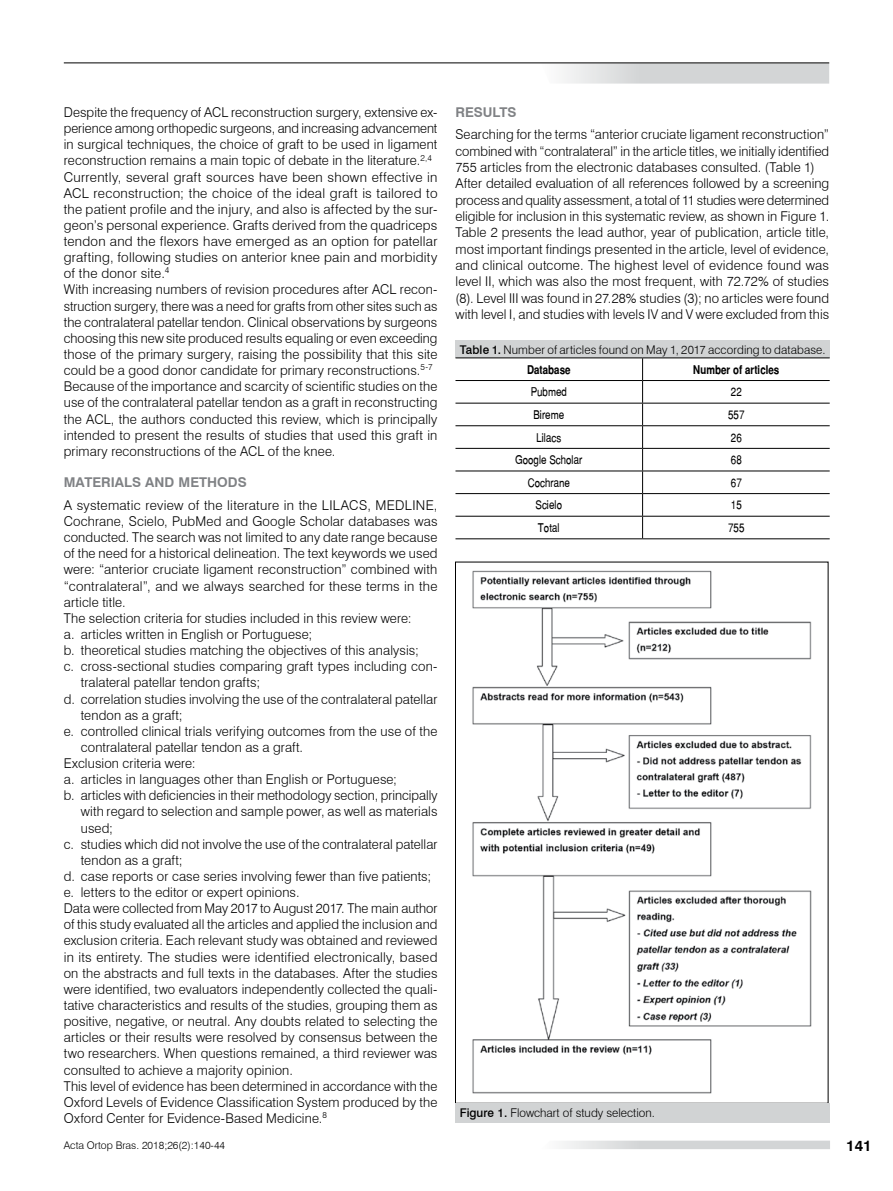
<style>
.page{position:relative;width:893px;height:1191px;background:#fff}
.page>*{position:absolute;margin:0;border:0;box-sizing:border-box;transform-origin:0 0}
.t1{font:700 15px "Swiss 721 BT";color:#000}
.t2{font:300 13.5px/16.2px "Swiss 721 BT";letter-spacing:.01em;color:#000}
.t3{font:700 13.5px "Swiss 721 BT";color:#808285}
.t4{font:300 12px "Swiss 721 BT";letter-spacing:.005em;color:#000}
.t5{font:12px "Helvetica Narrow";color:#000}
.t6{font:700 12px "Helvetica Narrow";color:#000}
.t7{font:300 10.5px "Swiss 721 BT";color:#000}
.s1{font-weight:500}
</style>
<div class="page">
<svg style="left:563px;top:64px;width:266px;height:20px;background:#d8dadb"></svg>
<svg style="left:563px;top:1140px;width:267px;height:9px"></svg>
<hr style="left:64px;top:63px;width:765px;height:1px;background:#000">
<img style="left:472px;top:570px;width:340px;height:524px">
<div style="left:455px;top:340px;width:375px;height:18px;background:#d1d3d4"></div>
<hr style="left:455px;top:357px;width:188px;height:1px;background:#000">
<hr style="left:643px;top:357px;width:187px;height:1px;background:#000">
<hr style="left:455px;top:380px;width:188px;height:1px;background:#000">
<hr style="left:643px;top:380px;width:187px;height:1px;background:#000">
<hr style="left:455px;top:403px;width:188px;height:1px;background:#000">
<hr style="left:643px;top:403px;width:187px;height:1px;background:#000">
<hr style="left:455px;top:425px;width:188px;height:1px;background:#000">
<hr style="left:643px;top:425px;width:187px;height:1px;background:#000">
<hr style="left:455px;top:448px;width:188px;height:1px;background:#000">
<hr style="left:643px;top:448px;width:187px;height:1px;background:#000">
<hr style="left:455px;top:470px;width:188px;height:1px;background:#000">
<hr style="left:643px;top:470px;width:187px;height:1px;background:#000">
<hr style="left:455px;top:493px;width:188px;height:1px;background:#000">
<hr style="left:643px;top:493px;width:187px;height:1px;background:#000">
<hr style="left:455px;top:516px;width:188px;height:1px;background:#000">
<hr style="left:643px;top:516px;width:187px;height:1px;background:#000">
<svg style="left:642px;top:358px;width:1px;height:180px"></svg>
<hr style="left:455px;top:538px;width:188px;height:1px;background:#000">
<hr style="left:643px;top:538px;width:187px;height:1px;background:#000">
<div style="left:455px;top:1103px;width:375px;height:20px;background:#d1d3d4"></div>
<p class="t2" style="left:64px;top:104px;width:375px">Despite the frequency of ACL reconstruction surgery, extensive ex&shy;perience among orthopedic surgeons, and increasing advancement in surgical techniques, the choice of graft to be used in ligament reconstruction remains a main topic of debate in the literature.<sup>2,4<br></sup>Currently, several graft sources have been shown effective in ACL reconstruction; the choice of the ideal graft is tailored to the patient profile and the injury, and also is affected by the sur&shy;geon’s personal experience. Grafts derived from the quadriceps tendon and the flexors have emerged as an option for patellar grafting, following studies on anterior knee pain and morbidity of the donor site.<sup>4<br></sup>With increasing numbers of revision procedures after ACL recon&shy;struction surgery, there was a need for grafts from other sites such as the contralateral patellar tendon. Clinical observations by surgeons choosing this new site produced results equaling or even exceeding those of the primary surgery, raising the possibility that this site could be a good donor candidate for primary reconstructions.<sup>5-7<br></sup>Because of the importance and scarcity of scientific studies on the use of the contralateral patellar tendon as a graft in reconstructing the ACL, the authors conducted this review, which is principally intended to present the results of studies that used this graft in primary reconstructions of the ACL of the knee.</p>
<p class="t3" style="left:64px;top:474px;width:184px">MATERIALS AND METHODS</p>
<p class="t2" style="left:64px;top:497px;width:375px">A systematic review of the literature in the LILACS, MEDLINE,</p>
<p class="t2" style="left:64px;top:513px;width:375px">Cochrane, Scielo, PubMed and Google Scholar databases was</p>
<p class="t2" style="left:64px;top:529px;width:375px">conducted. The search was not limited to any date range because</p>
<p class="t2" style="left:64px;top:545px;width:375px">of the need for a historical delineation. The text keywords we used</p>
<p class="t2" style="left:64px;top:561px;width:375px">were: “anterior cruciate ligament reconstruction” combined with</p>
<p class="t2" style="left:64px;top:577px;width:375px">“contralateral”, and we always searched for these terms in the</p>
<p class="t2" style="left:64px;top:593px;width:63px">article title.</p>
<p class="t2" style="left:64px;top:610px;width:349px">The selection criteria for studies included in this review were:</p>
<p class="t2" style="left:64px;top:626px;width:250px">a. articles written in English or Portuguese;</p>
<p class="t2" style="left:64px;top:642px;width:357px">b. theoretical studies matching the objectives of this analysis;</p>
<p class="t2" style="left:64px;top:658px;width:375px">c. cross-sectional studies comparing graft types including con-</p>
<p class="t2" style="left:81px;top:674px;width:181px">tralateral patellar tendon grafts;</p>
<p class="t2" style="left:64px;top:690px;width:375px">d. correlation studies involving the use of the contralateral patellar</p>
<p class="t2" style="left:81px;top:706px;width:103px">tendon as a graft;</p>
<p class="t2" style="left:64px;top:722px;width:375px">e. controlled clinical trials verifying outcomes from the use of the</p>
<p class="t2" style="left:81px;top:739px;width:224px">contralateral patellar tendon as a graft.</p>
<p class="t2" style="left:64px;top:755px;width:133px">Exclusion criteria were:</p>
<p class="t2" style="left:64px;top:771px;width:335px">a. articles in languages other than English or Portuguese;</p>
<p class="t2" style="left:64px;top:787px;width:375px">b. articles with deficiencies in their methodology section, principally</p>
<p class="t2" style="left:81px;top:803px;width:358px">with regard to selection and sample power, as well as materials</p>
<p class="t2" style="left:81px;top:819px;width:34px">used;</p>
<p class="t2" style="left:64px;top:835px;width:375px">c. studies which did not involve the use of the contralateral patellar</p>
<p class="t2" style="left:81px;top:851px;width:103px">tendon as a graft;</p>
<p class="t2" style="left:64px;top:868px;width:369px">d. case reports or case series involving fewer than five patients;</p>
<p class="t2" style="left:64px;top:884px;width:237px">e. letters to the editor or expert opinions.</p>
<p class="t2" style="left:64px;top:900px;width:375px">Data were collected from May 2017 to August 2017. The main author</p>
<p class="t2" style="left:64px;top:916px;width:375px">of this study evaluated all the articles and applied the inclusion and</p>
<p class="t2" style="left:64px;top:932px;width:375px">exclusion criteria. Each relevant study was obtained and reviewed</p>
<p class="t2" style="left:64px;top:948px;width:375px">in its entirety. The studies were identified electronically, based</p>
<p class="t2" style="left:64px;top:964px;width:375px">on the abstracts and full texts in the databases. After the studies</p>
<p class="t2" style="left:64px;top:981px;width:375px">were identified, two evaluators independently collected the quali-</p>
<p class="t2" style="left:64px;top:997px;width:375px">tative characteristics and results of the studies, grouping them as</p>
<p class="t2" style="left:64px;top:1013px;width:375px">positive, negative, or neutral. Any doubts related to selecting the</p>
<p class="t2" style="left:64px;top:1029px;width:375px">articles or their results were resolved by consensus between the</p>
<p class="t2" style="left:64px;top:1045px;width:375px">two researchers. When questions remained, a third reviewer was</p>
<p class="t2" style="left:64px;top:1061px;width:231px">consulted to achieve a majority opinion.</p>
<p class="t2" style="left:64px;top:1077px;width:375px">This level of evidence has been determined in accordance with the</p>
<p class="t2" style="left:64px;top:1093px;width:375px">Oxford Levels of Evidence Classification System produced by the</p>
<p class="t2" style="left:64px;top:1110px;width:265px">Oxford Center for Evidence-Based Medicine.<sup>8</sup></p>
<p class="t7" style="left:64px;top:1138px;width:163px">Acta Ortop Bras. 2018;26(2):140-44</p>
<p class="t3" style="left:455px;top:104px;width:62px">RESULTS</p>
<p class="t2" style="left:455px;top:126px;width:375px">Searching for the terms “anterior cruciate ligament reconstruction” combined with “contralateral” in the article titles, we initially identified 755 articles from the electronic databases consulted. (Table 1)<br>After detailed evaluation of all references followed by a screening process and quality assessment, a total of 11 studies were determined eligible for inclusion in this systematic review, as shown in Figure 1.<br>Table 2 presents the lead author, year of publication, article title, most important findings presented in the article, level of evidence, and clinical outcome. The highest level of evidence found was level II, which was also the most frequent, with 72.72% of studies (8). Level III was found in 27.28% studies (3); no articles were found with level I, and studies with levels IV and V were excluded from this</p>
<p class="t4" style="left:460px;top:342px;width:367px"><span class="s1">Table 1.</span> Number of articles found on May 1, 2017 according to database.</p>
<p class="t6" style="left:527px;top:362px;width:45px">Database</p>
<p class="t6" style="left:693px;top:362px;width:88px">Number of articles</p>
<p class="t5" style="left:531px;top:385px;width:38px">Pubmed</p>
<p class="t5" style="left:731px;top:385px;width:12px">22</p>
<p class="t5" style="left:533px;top:407px;width:32px">Bireme</p>
<p class="t5" style="left:728px;top:407px;width:18px">557</p>
<p class="t5" style="left:536px;top:430px;width:26px">Lilacs</p>
<p class="t5" style="left:731px;top:430px;width:12px">26</p>
<p class="t5" style="left:515px;top:452px;width:69px">Google Scholar</p>
<p class="t5" style="left:731px;top:452px;width:12px">68</p>
<p class="t5" style="left:528px;top:475px;width:44px">Cochrane</p>
<p class="t5" style="left:731px;top:475px;width:12px">67</p>
<p class="t5" style="left:536px;top:498px;width:28px">Scielo</p>
<p class="t5" style="left:731px;top:498px;width:12px">15</p>
<p class="t5" style="left:538px;top:520px;width:23px">Total</p>
<p class="t5" style="left:728px;top:520px;width:18px">755</p>
<p class="t4" style="left:460px;top:1105px;width:197px"><span class="s1">Figure 1.</span> Flowchart of study selection.</p>
<p class="t1" style="left:846px;top:1136px;width:27px">141</p>
</div>
